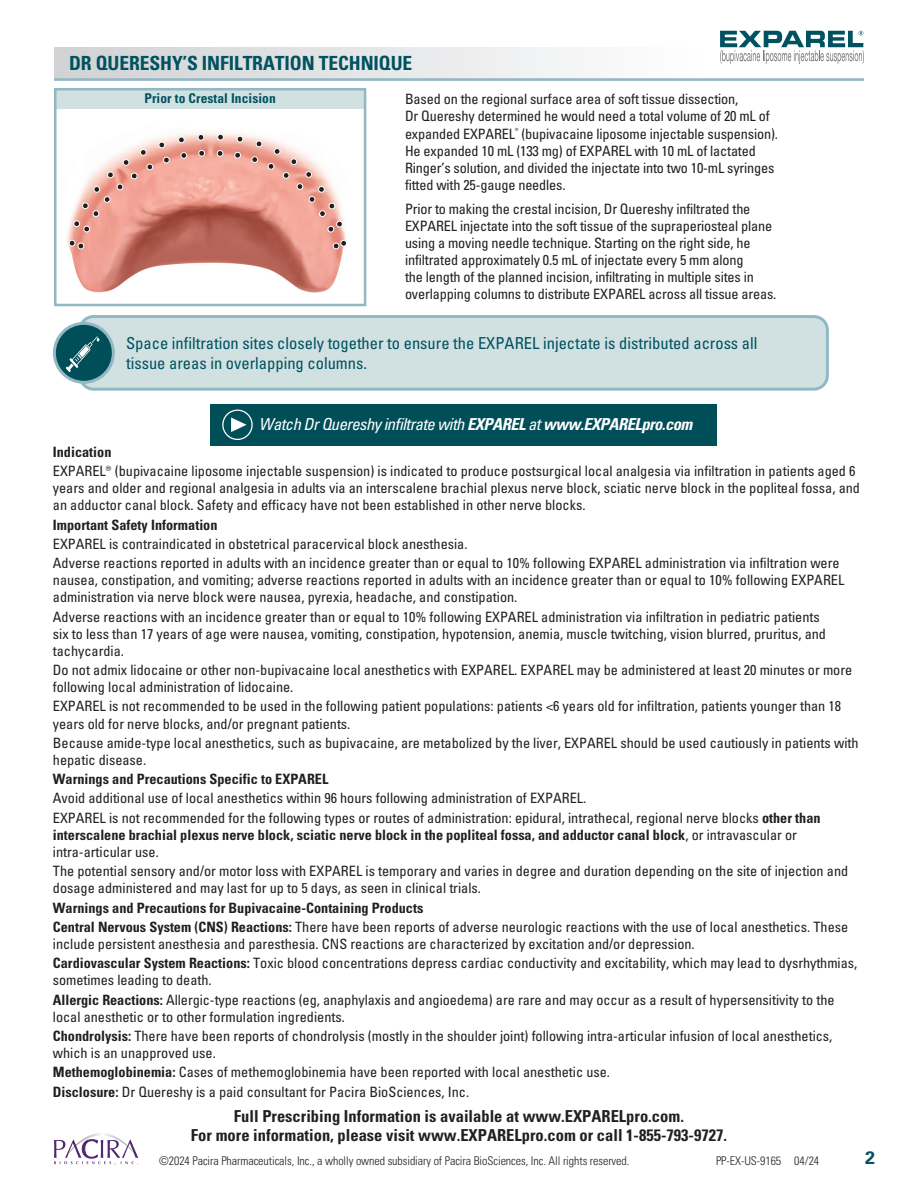
<style>
.page{position:relative;width:918px;height:1188px;background:#fff}
.page>*{position:absolute;margin:0;border:0;box-sizing:border-box;transform-origin:0 0}
.Body{font:700 condensed 19.5px "Univers LT Pro";letter-spacing:-.005em;color:#005260}
.t1{font:700 18px "Univers LT Std";color:#005260}
.t2{font:700 condensed 16.5px "Univers LT Pro";color:#231f20}
.t3{font:condensed 16.5px/19.5px "Univers LT Pro";color:#005260}
.Bullets{font:italic condensed 16.5px "Univers LT Pro";letter-spacing:-.03em;color:#fff}
.t4{font:condensed 14.25px/17.1px "Univers LT Pro";color:#231f20}
.t5{font:700 condensed 14.25px "Univers LT Pro";color:#231f20}
.t6{font:700 condensed 13.5px "Univers LT Pro";letter-spacing:.005em;color:#005260}
.Bullets-2{font:300 condensed 12px "Univers LT Pro";letter-spacing:-.005em;color:#231f20}
.s1{font-weight:700}
</style>
<div class="page">
<img style="left:54px;top:132px;width:308px;height:207px">
<svg style="left:68px;top:134px;width:137px;height:127px"></svg>
<svg style="left:216px;top:134px;width:131px;height:128px"></svg>
<div style="left:55px;top:89px;width:310px;height:20px;background:#d1e1e2"></div>
<div style="left:54px;top:88px;width:312px;height:218px;border:3px solid #92b8c3"></div>
<div style="left:54px;top:47px;width:647px;height:33px;background:linear-gradient(to right,#d0d1d4,#fefefe)"></div>
<hr style="left:54px;top:78px;width:810px;height:3px;background:#92b8c3">
<div style="left:210px;top:404px;width:507px;height:41px;background:#004e58"></div>
<div style="left:222px;top:410px;width:31px;height:30px;border:1px solid #fff;border-radius:50%"></div>
<svg style="left:231px;top:417px;width:16px;height:15px"></svg>
<div style="left:80px;top:317px;width:747px;height:72px;background:#d1e1e2;border-radius:14px"></div>
<div style="left:79px;top:315px;width:750px;height:76px;border:3px solid #92b8c3;border-radius:14px"></div>
<div style="left:54px;top:323px;width:59px;height:59px;background:#004e58;border-radius:50%"></div>
<div style="left:53px;top:322px;width:62px;height:62px;border:3px solid #92b8c3;border-radius:50%"></div>
<svg style="left:66px;top:336px;width:33px;height:36px"></svg>
<svg style="left:54px;top:1133px;width:85px;height:32px"></svg>
<svg style="left:720px;top:31px;width:144px;height:33px"></svg>
<p class="Body" style="left:69px;top:51px;width:345px">DR QUERESHY’S INFILTRATION TECHNIQUE</p>
<p class="t6" style="left:144px;top:90px;width:133px">Prior to Crestal Incision</p>
<p class="t4" style="left:405px;top:90px;width:374px">Based on the regional surface area of soft tissue dissection,<br>Dr Quereshy determined he would need a total volume of 20 mL of expanded EXPAREL<sup>®</sup> (bupivacaine liposome injectable suspension).<br>He expanded 10 mL (133 mg) of EXPAREL with 10 mL of lactated Ringer’s solution, and divided the injectate into two 10-mL syringes fitted with 25-gauge needles.</p>
<p class="t4" style="left:405px;top:200px;width:373px">Prior to making the crestal incision, Dr Quereshy infiltrated the EXPAREL injectate into the soft tissue of the supraperiosteal plane using a moving needle technique. Starting on the right side, he infiltrated approximately 0.5 mL of injectate every 5 mm along<br>the length of the planned incision, infiltrating in multiple sites in overlapping columns to distribute EXPAREL across all tissue areas.</p>
<p class="t3" style="left:126px;top:333px;width:633px">Space infiltration sites closely together to ensure the EXPAREL injectate is distributed across all tissue areas in overlapping columns.</p>
<p class="Bullets" style="left:259px;top:414px;width:435px">Watch Dr Quereshy infiltrate with <span class="s1">EXPAREL</span> at <span class="s1">www.EXPARELpro.com</span></p>
<p class="t5" style="left:53px;top:443px;width:60px">Indication</p>
<p class="t4" style="left:53px;top:462px;width:809px">EXPAREL® (bupivacaine liposome injectable suspension) is indicated to produce postsurgical local analgesia via infiltration in patients aged 6 years and older and regional analgesia in adults via an interscalene brachial plexus nerve block, sciatic nerve block in the popliteal fossa, and an adductor canal block. Safety and efficacy have not been established in other nerve blocks.</p>
<p class="t5" style="left:53px;top:516px;width:166px">Important Safety Information</p>
<p class="t4" style="left:53px;top:535px;width:416px">EXPAREL is contraindicated in obstetrical paracervical block anesthesia.</p>
<p class="t4" style="left:53px;top:554px;width:793px">Adverse reactions reported in adults with an incidence greater than or equal to 10% following EXPAREL administration via infiltration were nausea, constipation, and vomiting; adverse reactions reported in adults with an incidence greater than or equal to 10% following EXPAREL administration via nerve block were nausea, pyrexia, headache, and constipation.</p>
<p class="t4" style="left:53px;top:608px;width:775px">Adverse reactions with an incidence greater than or equal to 10% following EXPAREL administration via infiltration in pediatric patients six to less than 17 years of age were nausea, vomiting, constipation, hypotension, anemia, muscle twitching, vision blurred, pruritus, and tachycardia.</p>
<p class="t4" style="left:53px;top:661px;width:801px">Do not admix lidocaine or other non-bupivacaine local anesthetics with EXPAREL. EXPAREL may be administered at least 20 minutes or more following local administration of lidocaine.</p>
<p class="t4" style="left:53px;top:698px;width:790px">EXPAREL is not recommended to be used in the following patient populations: patients &lt;6 years old for infiltration, patients younger than 18 years old for nerve blocks, and/or pregnant patients.</p>
<p class="t4" style="left:53px;top:734px;width:807px">Because amide-type local anesthetics, such as bupivacaine, are metabolized by the liver, EXPAREL should be used cautiously in patients with hepatic disease.</p>
<p class="t5" style="left:53px;top:770px;width:277px">Warnings and Precautions Specific to EXPAREL</p>
<p class="t4" style="left:53px;top:789px;width:535px">Avoid additional use of local anesthetics within 96 hours following administration of EXPAREL.</p>
<p class="t4" style="left:53px;top:809px;width:769px">EXPAREL is not recommended for the following types or routes of administration: epidural, intrathecal, regional nerve blocks <span class="s1">other than interscalene brachial plexus nerve block, sciatic nerve block in the popliteal fossa, and adductor canal block</span>, or intravascular or intra-articular use.</p>
<p class="t4" style="left:53px;top:862px;width:797px">The potential sensory and/or motor loss with EXPAREL is temporary and varies in degree and duration depending on the site of injection and dosage administered and may last for up to 5 days, as seen in clinical trials.</p>
<p class="t5" style="left:53px;top:899px;width:372px">Warnings and Precautions for Bupivacaine-Containing Products</p>
<p class="t4" style="left:53px;top:918px;width:797px"><span class="s1">Central Nervous System (CNS) Reactions:</span> There have been reports of adverse neurologic reactions with the use of local anesthetics. These include persistent anesthesia and paresthesia. CNS reactions are characterized by excitation and/or depression.</p>
<p class="t4" style="left:53px;top:954px;width:806px"><span class="s1">Cardiovascular System Reactions:</span> Toxic blood concentrations depress cardiac conductivity and excitability, which may lead to dysrhythmias, sometimes leading to death.</p>
<p class="t4" style="left:53px;top:991px;width:783px"><span class="s1">Allergic Reactions:</span> Allergic-type reactions (eg, anaphylaxis and angioedema) are rare and may occur as a result of hypersensitivity to the local anesthetic or to other formulation ingredients.</p>
<p class="t4" style="left:53px;top:1027px;width:781px"><span class="s1">Chondrolysis:</span> There have been reports of chondrolysis (mostly in the shoulder joint) following intra-articular infusion of local anesthetics, which is an unapproved use.</p>
<p class="t4" style="left:53px;top:1063px;width:559px"><span class="s1">Methemoglobinemia:</span> Cases of methemoglobinemia have been reported with local anesthetic use.</p>
<p class="t4" style="left:53px;top:1083px;width:418px"><span class="s1">Disclosure:</span> Dr Quereshy is a paid consultant for Pacira BioSciences, Inc.</p>
<p class="t2" style="left:234px;top:1106px;width:452px">Full Prescribing Information is available at www.EXPARELpro.com.</p>
<p class="t2" style="left:191px;top:1125px;width:538px">For more information, please visit www.EXPARELpro.com or call 1-855-793-9727.</p>
<p class="Bullets-2" style="left:716px;top:1153px;width:105px">PP-EX-US-9165 04/24</p>
<p class="t1" style="left:865px;top:1147px;width:12px">2</p>
<p class="Bullets-2" style="left:159px;top:1153px;width:472px">©2024 Pacira Pharmaceuticals, Inc., a wholly owned subsidiary of Pacira BioSciences, Inc. All rights reserved.</p>
</div>
